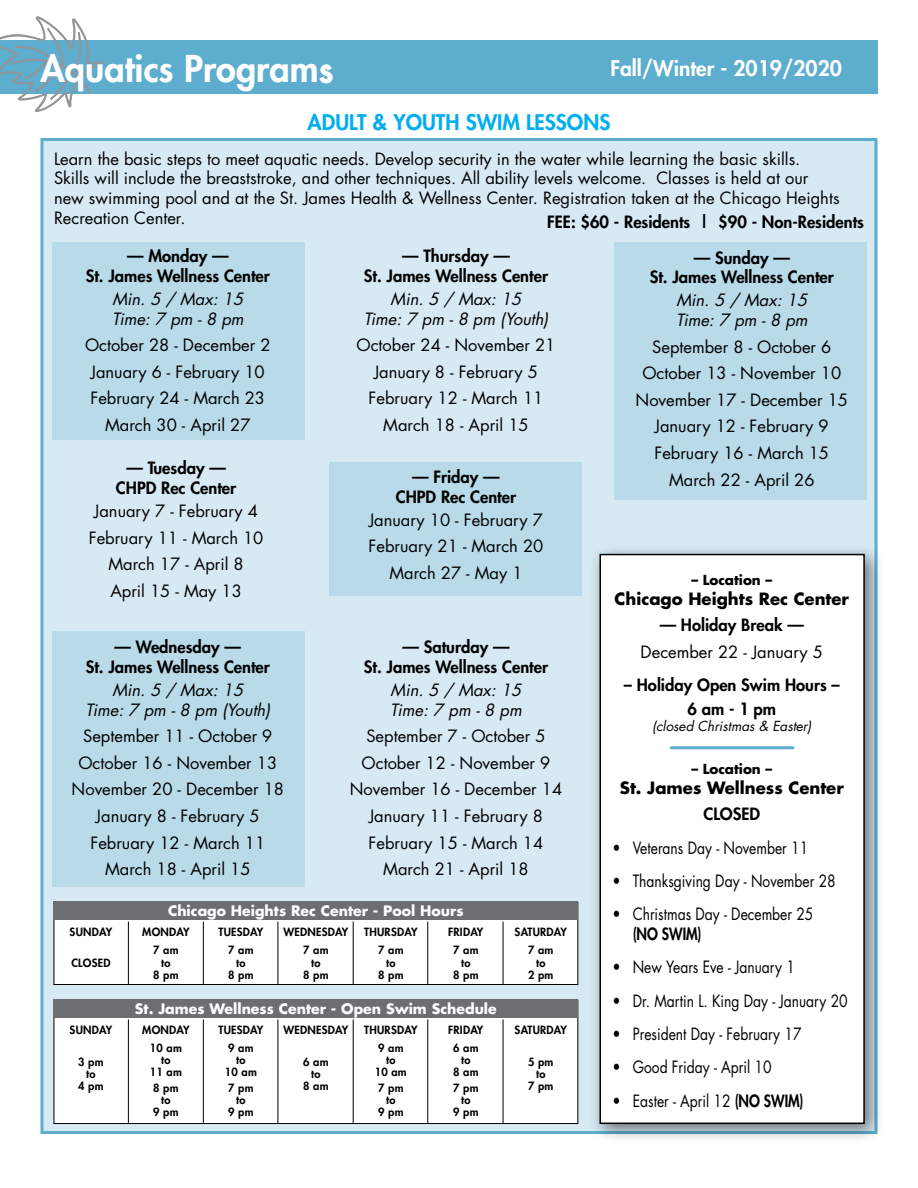
<style>
.page{position:relative;width:918px;height:1188px;background:#fff}
.page>*{position:absolute;margin:0;border:0;box-sizing:border-box;transform-origin:0 0}
.t1{font:800 36px "Futura";color:#fff}
.t2{font:800 21px "Futura";color:#00aeef}
.t3{font:800 21px "Futura";color:#fff}
.t4{font:16.5px/26.5px "Futura";color:#000;text-align:center}
.t5{font:800 16.5px/19.8px "Futura";color:#000;text-align:center}
.t6{font:16.5px "Futura";color:#000;scale:.84 1}
.t7{font:italic 16.5px/19.8px "Futura";color:#000}
.t8{font:700 16.5px "Futura";color:#000}
.t9{font:800 16.5px "Futura";color:#000;scale:.84 1}
.t10{font:700 14.1px "Futura";color:#fff}
.t11{font:italic 13.5px "Futura";color:#000}
.t12{font:700 13.5px "Futura";color:#000}
.t13{font:800 11.1px/12px "Futura";letter-spacing:.02em;color:#000;text-align:center}
.s1{font-weight:500}
.s2{font-weight:800}
</style>
<div class="page">
<div style="left:0;top:40px;width:878px;height:54px;background:#5cadce"></div>
<svg style="left:0;top:16px;width:103px;height:96px"></svg>
<div style="left:40px;top:138px;width:838px;height:996px;background:#d7e9f3;border:3px solid #5cadce"></div>
<div style="left:52px;top:243px;width:252px;height:197px;background:#b8dae9"></div>
<div style="left:52px;top:631px;width:252px;height:256px;background:#b8dae9"></div>
<div style="left:614px;top:243px;width:252px;height:257px;background:#b8dae9"></div>
<div style="left:330px;top:463px;width:252px;height:133px;background:#b8dae9"></div>
<div style="left:589px;top:543px;width:296px;height:601px;background:#000;opacity:.5"></div>
<div style="left:600px;top:555px;width:264px;height:568px;background:#fff"></div>
<div style="left:599px;top:554px;width:266px;height:570px;border:2px solid #000"></div>
<hr style="left:671px;top:746px;width:122px;height:3px;background:#5cadce">
<div style="left:54px;top:1000px;width:524px;height:124px;background:#fff"></div>
<div style="left:53px;top:1000px;width:525px;height:124px;border:1px solid #000"></div>
<div style="left:53px;top:999px;width:525px;height:19px;background:#6d6e71"></div>
<hr style="left:128px;top:1019px;width:1px;height:105px;background:#000">
<hr style="left:203px;top:1019px;width:1px;height:105px;background:#000">
<hr style="left:278px;top:1019px;width:1px;height:105px;background:#000">
<hr style="left:353px;top:1019px;width:1px;height:105px;background:#000">
<hr style="left:427px;top:1019px;width:1px;height:105px;background:#000">
<hr style="left:503px;top:1019px;width:1px;height:105px;background:#000">
<div style="left:54px;top:902px;width:524px;height:83px;background:#fff"></div>
<div style="left:53px;top:902px;width:525px;height:83px;border:1px solid #000"></div>
<div style="left:53px;top:901px;width:525px;height:19px;background:#6d6e71"></div>
<hr style="left:128px;top:922px;width:1px;height:62px;background:#000">
<hr style="left:203px;top:922px;width:1px;height:62px;background:#000">
<hr style="left:278px;top:922px;width:1px;height:62px;background:#000">
<hr style="left:353px;top:922px;width:1px;height:62px;background:#000">
<hr style="left:427px;top:922px;width:1px;height:62px;background:#000">
<hr style="left:503px;top:922px;width:1px;height:62px;background:#000">
<h1 class="t1" style="left:40px;top:45px;width:294px">Aquatics Program<span class="s1">s</span></h1>
<p class="t2" style="left:308px;top:108px;width:304px">ADULT &amp; YOUTH SWIM LESSONS</p>
<p class="t3" style="left:610px;top:55px;width:233px">Fall/Winter - 2019/2020</p>
<p class="t4" style="left:54px;top:149px;width:787px;line-height:19.8px;text-align:left">Learn the basic steps to meet aquatic needs. Develop security in the water while learning the basic skills.<br>Skills will include the breaststroke, and other techniques. All ability levels welcome. Classes is held at our new swimming pool and at the St. James Health &amp; Wellness Center. Registration taken at the Chicago Heights Recreation Center.</p>
<p class="t5" style="left:547px;top:212px;width:318px">FEE: $60 - Residents | $90 - Non-Residents</p>
<p class="t5" style="left:86px;top:246px;width:186px">— Monday —<br>St. James Wellness Center</p>
<p class="t7" style="left:112px;top:289px;width:137px">Min. 5 / Max: 15<br>Time: 7 pm - 8 pm</p>
<p class="t4" style="left:85px;top:332px;width:187px">October 28 - December 2<br>January 6 - February 10<br>February 24 - March 23<br>March 30 - April 27</p>
<p class="t5" style="left:116px;top:458px;width:122px">— Tuesday —<br>CHPD Rec Center</p>
<p class="t4" style="left:89px;top:498px;width:176px">January 7 - February 4<br>February 11 - March 10<br>March 17 - April 8<br>April 15 - May 13</p>
<p class="t5" style="left:86px;top:637px;width:186px">— Wednesday —<br>St. James Wellness Center</p>
<p class="t7" style="left:86px;top:680px;width:190px;text-align:center">Min. 5 / Max: 15<br>Time: 7 pm - 8 pm (Youth)</p>
<p class="t4" style="left:72px;top:723px;width:214px">September 11 - October 9<br>October 16 - November 13<br>November 20 - December 18<br>January 8 - February 5<br>February 12 - March 11<br>March 18 - April 15</p>
<p class="t5" style="left:364px;top:246px;width:186px">— Thursday —<br>St. James Wellness Center</p>
<p class="t7" style="left:364px;top:289px;width:190px;text-align:center">Min. 5 / Max: 15<br>Time: 7 pm - 8 pm (Youth)</p>
<p class="t4" style="left:357px;top:332px;width:200px">October 24 - November 21<br>January 8 - February 5<br>February 12 - March 11<br>March 18 - April 15</p>
<p class="t5" style="left:396px;top:467px;width:122px">— Friday —<br>CHPD Rec Center</p>
<p class="t4" style="left:369px;top:507px;width:176px">January 10 - February 7<br>February 21 - March 20<br>March 27 - May 1</p>
<p class="t5" style="left:364px;top:637px;width:186px">— Saturday —<br>St. James Wellness Center</p>
<p class="t7" style="left:390px;top:680px;width:137px">Min. 5 / Max: 15<br>Time: 7 pm - 8 pm</p>
<p class="t4" style="left:350px;top:723px;width:214px">September 7 - October 5<br>October 12 - November 9<br>November 16 - December 14<br>January 11 - February 8<br>February 15 - March 14<br>March 21 - April 18</p>
<p class="t10" style="left:168px;top:902px;width:297px">Chicago Heights Rec Center - Pool Hours</p>
<p class="t13" style="left:70px;top:926px;width:44px">SUNDAY</p>
<p class="t13" style="left:142px;top:926px;width:49px">MONDAY</p>
<p class="t13" style="left:218px;top:926px;width:46px">TUESDAY</p>
<p class="t13" style="left:284px;top:926px;width:66px">WEDNESDAY</p>
<p class="t13" style="left:364px;top:926px;width:55px">THURSDAY</p>
<p class="t13" style="left:448px;top:926px;width:37px">FRIDAY</p>
<p class="t13" style="left:515px;top:926px;width:54px">SATURDAY</p>
<p class="t13" style="left:71px;top:956px;width:41px">CLOSED</p>
<p class="t13" style="left:153px;top:944px;width:27px">7 am to<br>8 pm</p>
<p class="t13" style="left:228px;top:944px;width:27px">7 am to<br>8 pm</p>
<p class="t13" style="left:303px;top:944px;width:27px">7 am to<br>8 pm</p>
<p class="t13" style="left:378px;top:944px;width:27px">7 am to<br>8 pm</p>
<p class="t13" style="left:453px;top:944px;width:27px">7 am to<br>8 pm</p>
<p class="t13" style="left:528px;top:944px;width:27px">7 am to<br>2 pm</p>
<p class="t10" style="left:135px;top:999px;width:363px">St. James Wellness Center - Open Swim Schedule</p>
<p class="t13" style="left:70px;top:1024px;width:44px">SUNDAY</p>
<p class="t13" style="left:142px;top:1024px;width:49px">MONDAY</p>
<p class="t13" style="left:218px;top:1024px;width:46px">TUESDAY</p>
<p class="t13" style="left:284px;top:1024px;width:66px">WEDNESDAY</p>
<p class="t13" style="left:364px;top:1024px;width:55px">THURSDAY</p>
<p class="t13" style="left:448px;top:1024px;width:37px">FRIDAY</p>
<p class="t13" style="left:515px;top:1024px;width:54px">SATURDAY</p>
<p class="t13" style="left:78px;top:1056px;width:27px">3 pm to<br>4 pm</p>
<p class="t13" style="left:453px;top:1041px;width:27px">6 am to<br>8 am</p>
<p class="t13" style="left:453px;top:1082px;width:27px">7 pm to<br>9 pm</p>
<p class="t13" style="left:150px;top:1041px;width:33px">10 am to<br>11 am</p>
<p class="t13" style="left:153px;top:1082px;width:27px">8 pm to<br>9 pm</p>
<p class="t13" style="left:225px;top:1041px;width:33px">9 am to<br>10 am</p>
<p class="t13" style="left:228px;top:1082px;width:27px">7 pm to<br>9 pm</p>
<p class="t13" style="left:375px;top:1041px;width:33px">9 am to<br>10 am</p>
<p class="t13" style="left:378px;top:1082px;width:27px">7 pm to<br>9 pm</p>
<p class="t13" style="left:303px;top:1056px;width:27px">6 am to<br>8 am</p>
<p class="t13" style="left:528px;top:1056px;width:27px">5 pm to<br>7 pm</p>
<p class="t5" style="left:650px;top:247px;width:186px">— Sunday —<br>St. James Wellness Center</p>
<p class="t7" style="left:676px;top:291px;width:137px">Min. 5 / Max: 15<br>Time: 7 pm - 8 pm</p>
<p class="t4" style="left:636px;top:334px;width:214px">September 8 - October 6<br>October 13 - November 10<br>November 17 - December 15<br>January 12 - February 9<br>February 16 - March 15<br>March 22 - April 26</p>
<p class="t12" style="left:691px;top:571px;width:82px">– Location –</p>
<p class="t8" style="left:615px;top:588px;width:236px">Chicago Heights Rec Center</p>
<p class="t5" style="left:660px;top:615px;width:146px">— Holiday Break —</p>
<p class="t4" style="left:641px;top:639px;width:184px">December 22 - January 5</p>
<p class="t5" style="left:624px;top:673px;width:218px;line-height:23.2px">– Holiday Open Swim Hours –<br>6 am - 1 pm</p>
<p class="t11" style="left:652px;top:717px;width:164px">(closed Christmas &amp; Easter)</p>
<p class="t12" style="left:691px;top:760px;width:82px">– Location –</p>
<p class="t8" style="left:620px;top:777px;width:225px">St. James Wellness Center</p>
<p class="t5" style="left:703px;top:804px;width:58px">CLOSED</p>
<p class="t6" style="left:613px;top:837px;width:235px">• Veterans Day - November 11</p>
<p class="t6" style="left:613px;top:870px;width:267px">• Thanksgiving Day - November 28</p>
<p class="t6" style="left:613px;top:904px;width:241px">• Christmas Day - December 25</p>
<p class="t9" style="left:633px;top:923px;width:83px">(NO SWIM)</p>
<p class="t6" style="left:613px;top:957px;width:219px">• New Years Eve - January 1</p>
<p class="t6" style="left:613px;top:990px;width:282px">• Dr. Martin L. King Day - January 20</p>
<p class="t6" style="left:613px;top:1023px;width:227px">• President Day - February 17</p>
<p class="t6" style="left:613px;top:1057px;width:191px">• Good Friday - April 10</p>
<p class="t6" style="left:613px;top:1090px;width:229px">• Easter - April 12 <span class="s2">(NO SWIM)</span></p>
</div>
